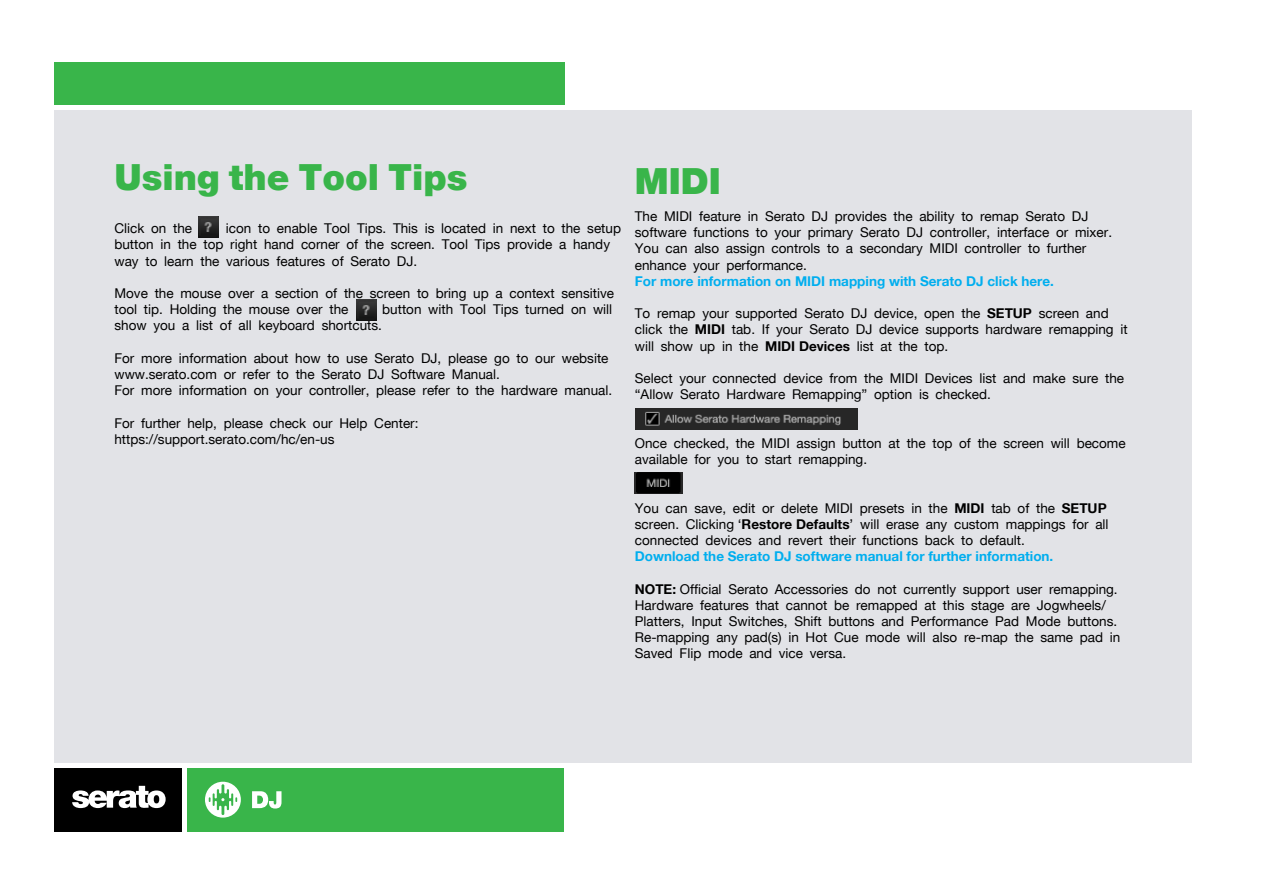
<style>
.page{position:relative;width:1263px;height:893px;background:#fff}
.page>*{position:absolute;margin:0;border:0;box-sizing:border-box;transform-origin:0 0}
.t1{font:900 36px "Serato";color:#39b54a}
.t2{font:13.5px/16.2px "Serato";color:#000}
.t3{font:700 13.5px "Serato";color:#00aeef}
.s1{font-weight:700}
</style>
<div class="page">
<div style="left:54px;top:110px;width:1137px;height:652px;background:#e2e3e7"></div>
<div style="left:54px;top:62px;width:510px;height:42px;background:#39b54a"></div>
<div style="left:187px;top:768px;width:377px;height:63px;background:#39b54a"></div>
<div style="left:54px;top:768px;width:128px;height:63px;background:#000"></div>
<svg style="left:72px;top:786px;width:94px;height:22px"></svg>
<svg style="left:252px;top:791px;width:29px;height:17px"></svg>
<svg style="left:205px;top:782px;width:36px;height:36px"></svg>
<img style="left:635px;top:409px;width:223px;height:20px">
<img style="left:634px;top:472px;width:48px;height:21px">
<img style="left:199px;top:216px;width:20px;height:21px">
<img style="left:356px;top:300px;width:20px;height:21px">
<h1 class="t1" style="left:114px;top:156px;width:355px">Using the Tool Tips</h1>
<p class="t2" style="left:114px;top:220px;width:79px">Click on the</p>
<p class="t2" style="left:114px;top:220px;width:508px;text-indent:112px">icon to enable Tool Tips. This is located in next to the setup button in the top right hand corner of the screen. Tool Tips provide a handy way to learn the various features of Serato DJ.</p>
<p class="t2" style="left:114px;top:285px;width:501px">Move the mouse over a section of the screen to bring up a context sensitive tool tip. Holding the mouse over the</p>
<p class="t2" style="left:382px;top:301px;width:231px">button with Tool Tips turned on will</p>
<p class="t2" style="left:114px;top:317px;width:269px">show you a list of all keyboard shortcuts.</p>
<p class="t2" style="left:114px;top:350px;width:499px">For more information about how to use Serato DJ, please go to our website www.serato.com or refer to the Serato DJ Software Manual.<br>For more information on your controller, please refer to the hardware manual.</p>
<p class="t2" style="left:114px;top:415px;width:306px">For further help, please check our Help Center: https://support.serato.com/hc/en-us</p>
<h1 class="t1" style="left:635px;top:160px;width:87px">MIDI</h1>
<p class="t2" style="left:635px;top:208px;width:479px">The MIDI feature in Serato DJ provides the ability to remap Serato DJ software functions to your primary Serato DJ controller, interface or mixer.<br>You can also assign controls to a secondary MIDI controller to further enhance your performance.</p>
<p class="t3" style="left:635px;top:273px;width:421px">For more information on MIDI mapping with Serato DJ click here.</p>
<p class="t2" style="left:635px;top:305px;width:494px">To remap your supported Serato DJ device, open the <span class="s1">SETUP</span> screen and click the <span class="s1">MIDI</span> tab. If your Serato DJ device supports hardware remapping it will show up in the <span class="s1">MIDI Devices</span> list at the top.</p>
<p class="t2" style="left:635px;top:370px;width:491px">Select your connected device from the MIDI Devices list and make sure the “Allow Serato Hardware Remapping” option is checked.</p>
<p class="t2" style="left:635px;top:435px;width:492px">Once checked, the MIDI assign button at the top of the screen will become available for you to start remapping.</p>
<p class="t2" style="left:635px;top:499px;width:475px">You can save, edit or delete MIDI presets in the <span class="s1">MIDI</span> tab of the <span class="s1">SETUP </span>screen. Clicking ‘<span class="s1">Restore Defaults</span>’ will erase any custom mappings for all connected devices and revert their functions back to default.</p>
<p class="t3" style="left:635px;top:548px;width:420px">Download the Serato DJ software manual for further information.</p>
<p class="t2" style="left:635px;top:580px;width:487px"><span class="s1">NOTE:</span> Official Serato Accessories do not currently support user remapping.<br>Hardware features that cannot be remapped at this stage are Jogwheels/ Platters, Input Switches, Shift buttons and Performance Pad Mode buttons.<br>Re-mapping any pad(s) in Hot Cue mode will also re-map the same pad in Saved Flip mode and vice versa.</p>
</div>
